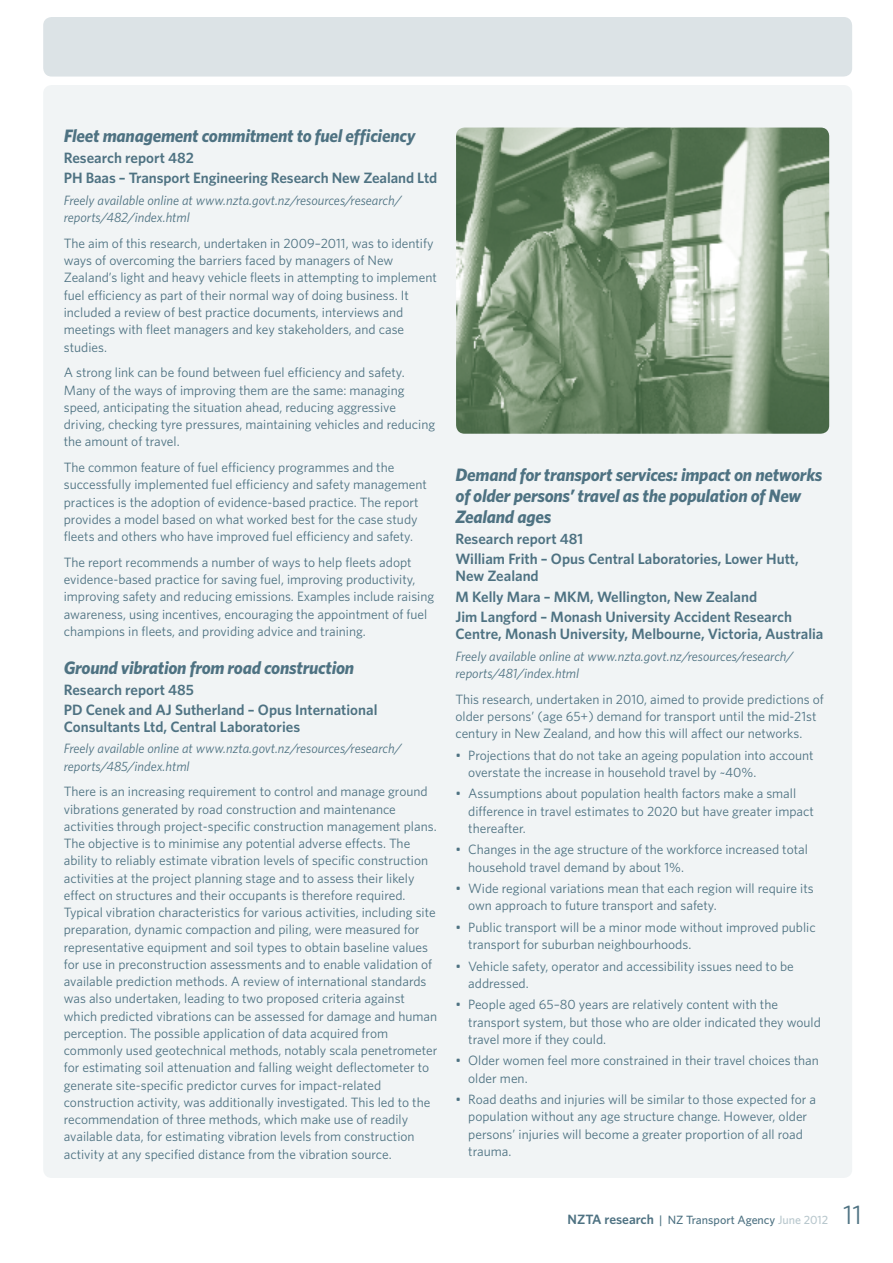
<style>
.page{position:relative;width:893px;height:1263px;background:#fff}
.page>*{position:absolute;margin:0;border:0;box-sizing:border-box;transform-origin:0 0}
.t1{font:27px "Whitney";color:#4e7282}
.t2{font:italic 700 18px/21px "Whitney";letter-spacing:-.015em;color:#4e7282}
.t3{font:600 15px/20.7px "Whitney";color:#4e7282}
.t4{font:13.5px/17.2px "Whitney";color:#4e7282}
.t5{font:italic 13.5px/17.2px "Whitney";color:#4e7282}
.t6{font:500 12px "Whitney";color:#4e7282}
.s1{font-weight:600;font-size:13.5px}
.s2{color:#b8c7cd}
</style>
<div class="page">
<div style="left:43px;top:85px;width:809px;height:1093px;background:#f1f4f5;border-radius:9px"></div>
<img style="left:456px;top:128px;width:373px;height:306px">
<div style="left:43px;top:17px;width:809px;height:60px;background:#dce3e6;border-radius:9px"></div>
<h2 class="t2" style="left:64px;top:125px;width:353px">Fleet management commitment to fuel efficiency</h2>
<p class="t3" style="left:64px;top:147px;width:375px">Research report 482<br>PH Baas – Transport Engineering Research New Zealand Ltd</p>
<p class="t5" style="left:64px;top:191px;width:339px">Freely available online at www.nzta.govt.nz/resources/research/ reports/482/index.html</p>
<p class="t4" style="left:64px;top:234px;width:375px">The aim of this research, undertaken in 2009–2011, was to identify ways of overcoming the barriers faced by managers of New Zealand’s light and heavy vehicle fleets in attempting to implement fuel efficiency as part of their normal way of doing business. It included a review of best practice documents, interviews and meetings with fleet managers and key stakeholders, and case studies.</p>
<p class="t4" style="left:64px;top:364px;width:373px">A strong link can be found between fuel efficiency and safety.<br>Many of the ways of improving them are the same: managing speed, anticipating the situation ahead, reducing aggressive driving, checking tyre pressures, maintaining vehicles and reducing the amount of travel.</p>
<p class="t4" style="left:64px;top:458px;width:365px">The common feature of fuel efficiency programmes and the successfully implemented fuel efficiency and safety management practices is the adoption of evidence-based practice. The report provides a model based on what worked best for the case study fleets and others who have improved fuel efficiency and safety.</p>
<p class="t4" style="left:64px;top:553px;width:372px">The report recommends a number of ways to help fleets adopt evidence-based practice for saving fuel, improving productivity, improving safety and reducing emissions. Examples include raising awareness, using incentives, encouraging the appointment of fuel champions in fleets, and providing advice and training.</p>
<h2 class="t2" style="left:64px;top:657px;width:292px">Ground vibration from road construction</h2>
<p class="t3" style="left:64px;top:679px;width:315px">Research report 485<br>PD Cenek and AJ Sutherland – Opus International</p>
<p class="t3" style="left:64px;top:716px;width:238px">Consultants Ltd, Central Laboratories</p>
<p class="t5" style="left:64px;top:740px;width:339px">Freely available online at www.nzta.govt.nz/resources/research/ reports/485/index.html</p>
<p class="t4" style="left:64px;top:783px;width:375px">There is an increasing requirement to control and manage ground vibrations generated by road construction and maintenance activities through project-specific construction management plans.<br>The objective is to minimise any potential adverse effects. The ability to reliably estimate vibration levels of specific construction activities at the project planning stage and to assess their likely effect on structures and their occupants is therefore required.<br>Typical vibration characteristics for various activities, including site preparation, dynamic compaction and piling, were measured for representative equipment and soil types to obtain baseline values for use in preconstruction assessments and to enable validation of available prediction methods. A review of international standards was also undertaken, leading to two proposed criteria against which predicted vibrations can be assessed for damage and human perception. The possible application of data acquired from commonly used geotechnical methods, notably scala penetrometer for estimating soil attenuation and falling weight deflectometer to generate site-specific predictor curves for impact-related construction activity, was additionally investigated. This led to the recommendation of three methods, which make use of readily available data, for estimating vibration levels from construction activity at any specified distance from the vibration source.</p>
<h2 class="t2" style="left:455px;top:464px;width:368px">Demand for transport services: impact on networks of older persons’ travel as the population of New<br>Zealand ages</h2>
<p class="t3" style="left:455px;top:528px;width:345px">Research report 481<br>William Frith – Opus Central Laboratories, Lower Hutt,</p>
<p class="t3" style="left:455px;top:565px;width:338px">New Zealand<br>M Kelly Mara – MKM, Wellington, New Zealand<br>Jim Langford – Monash University Accident Research</p>
<p class="t3" style="left:455px;top:623px;width:370px">Centre, Monash University, Melbourne, Victoria, Australia</p>
<p class="t5" style="left:455px;top:647px;width:339px">Freely available online at www.nzta.govt.nz/resources/research/ reports/481/index.html</p>
<p class="t4" style="left:455px;top:690px;width:370px">This research, undertaken in 2010, aimed to provide predictions of older persons’ (age 65+) demand for transport until the mid-21st century in New Zealand, and how this will affect our networks.</p>
<p class="t4" style="left:468px;top:746px;width:347px;text-indent:-13px">• Projections that do not take an ageing population into account overstate the increase in household travel by ~40%.</p>
<p class="t4" style="left:468px;top:785px;width:347px;text-indent:-13px">• Assumptions about population health factors make a small difference in travel estimates to 2020 but have greater impact thereafter.</p>
<p class="t4" style="left:468px;top:841px;width:341px;text-indent:-13px">• Changes in the age structure of the workforce increased total household travel demand by about 1%.</p>
<p class="t4" style="left:468px;top:879px;width:347px;text-indent:-13px">• Wide regional variations mean that each region will require its own approach to future transport and safety.</p>
<p class="t4" style="left:468px;top:918px;width:349px;text-indent:-13px">• Public transport will be a minor mode without improved public transport for suburban neighbourhoods.</p>
<p class="t4" style="left:468px;top:957px;width:327px;text-indent:-13px">• Vehicle safety, operator and accessibility issues need to be addressed.</p>
<p class="t4" style="left:468px;top:996px;width:354px;text-indent:-13px">• People aged 65–80 years are relatively content with the transport system, but those who are older indicated they would travel more if they could.</p>
<p class="t4" style="left:468px;top:1052px;width:352px;text-indent:-13px">• Older women feel more constrained in their travel choices than older men.</p>
<p class="t4" style="left:468px;top:1090px;width:349px;text-indent:-13px">• Road deaths and injuries will be similar to those expected for a population without any age structure change. However, older persons’ injuries will become a greater proportion of all road trauma.</p>
<p class="t6" style="left:568px;top:1211px;width:262px"><span class="s1">NZTA research</span> | NZ Transport Agency <span class="s2">June 2012</span></p>
<h1 class="t1" style="left:843px;top:1197px;width:20px">11</h1>
</div>
